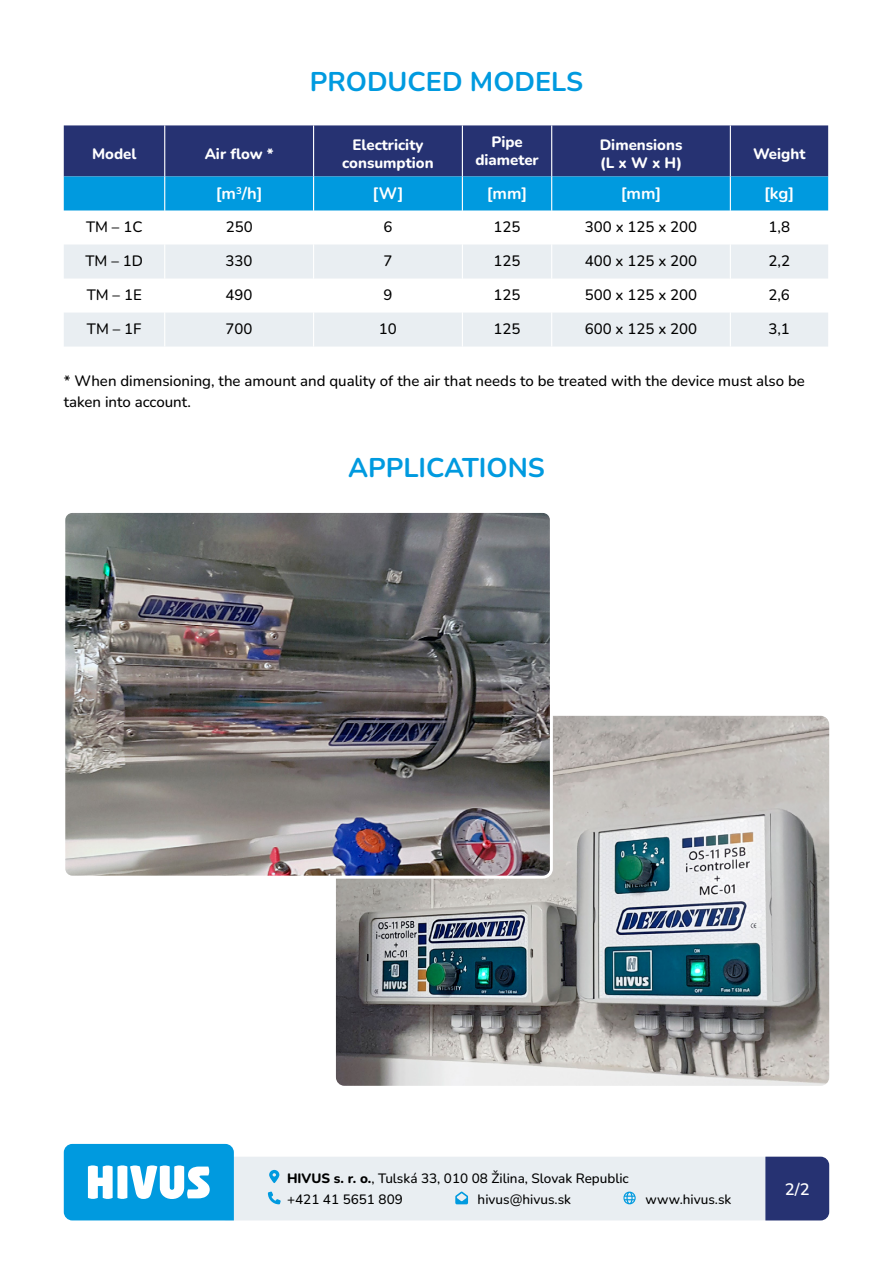
<style>
.page{position:relative;width:893px;height:1263px;background:#fff}
.page>*{position:absolute;margin:0;border:0;box-sizing:border-box;transform-origin:0 0}
.t1{font:700 27px "Nunito";color:#009adf}
.t2{font:700 16.5px "Nunito";color:#fff}
.t3{font:600 16.5px "Nunito";color:#fff}
.t4{font:500 15px/21px "Nunito";color:#000}
.t5{font:800 15px/18px "Nunito";color:#fff;text-align:center}
.t6{font:500 13.5px "Nunito";color:#000}
.s1{font-weight:800}
</style>
<div class="page">
<div style="left:219px;top:1157px;width:610px;height:63px;background:#e9eef2;border-radius:9px"></div>
<svg style="left:64px;top:1144px;width:170px;height:76px"></svg>
<svg style="left:268px;top:1191px;width:13px;height:13px"></svg>
<svg style="left:455px;top:1191px;width:13px;height:13px"></svg>
<svg style="left:623px;top:1191px;width:13px;height:13px"></svg>
<div style="left:765px;top:1157px;width:64px;height:63px;background:#263272"></div>
<svg style="left:269px;top:1170px;width:10px;height:13px"></svg>
<svg style="left:64px;top:125px;width:764px;height:85px;background:#195c9e"></svg>
<svg style="left:64px;top:244px;width:764px;height:103px;fill:#e9eef2"></svg>
<hr style="left:164px;top:125px;width:1px;height:51px;background:#fff">
<hr style="left:313px;top:125px;width:1px;height:51px;background:#fff">
<hr style="left:462px;top:125px;width:1px;height:51px;background:#fff">
<hr style="left:551px;top:125px;width:1px;height:51px;background:#fff">
<hr style="left:730px;top:125px;width:1px;height:51px;background:#fff">
<hr style="left:164px;top:176px;width:1px;height:34px;background:#fff">
<hr style="left:313px;top:176px;width:1px;height:34px;background:#fff">
<hr style="left:462px;top:176px;width:1px;height:34px;background:#fff">
<hr style="left:551px;top:176px;width:1px;height:34px;background:#fff">
<hr style="left:730px;top:176px;width:1px;height:34px;background:#fff">
<hr style="left:164px;top:244px;width:1px;height:35px;background:#fff">
<hr style="left:313px;top:244px;width:1px;height:35px;background:#fff">
<hr style="left:462px;top:244px;width:1px;height:35px;background:#fff">
<hr style="left:551px;top:244px;width:1px;height:35px;background:#fff">
<hr style="left:730px;top:244px;width:1px;height:35px;background:#fff">
<hr style="left:164px;top:279px;width:1px;height:34px;background:#fff">
<hr style="left:313px;top:279px;width:1px;height:34px;background:#fff">
<hr style="left:462px;top:279px;width:1px;height:34px;background:#fff">
<hr style="left:551px;top:279px;width:1px;height:34px;background:#fff">
<hr style="left:730px;top:279px;width:1px;height:34px;background:#fff">
<hr style="left:164px;top:313px;width:1px;height:34px;background:#fff">
<hr style="left:313px;top:313px;width:1px;height:34px;background:#fff">
<hr style="left:462px;top:313px;width:1px;height:34px;background:#fff">
<hr style="left:551px;top:313px;width:1px;height:34px;background:#fff">
<hr style="left:730px;top:313px;width:1px;height:34px;background:#fff">
<img style="left:336px;top:716px;width:493px;height:370px">
<img style="left:66px;top:514px;width:483px;height:361px">
<div style="left:62px;top:510px;width:491px;height:369px;border:3px solid #fff;border-radius:9px"></div>
<h1 class="t1" style="left:310px;top:63px;width:275px">PRODUCED MODELS</h1>
<p class="t5" style="left:92px;top:144px;width:46px">Model</p>
<p class="t5" style="left:205px;top:144px;width:70px">Air flow *</p>
<p class="t5" style="left:342px;top:135px;width:93px">Electricity consumption</p>
<p class="t5" style="left:475px;top:132px;width:65px">Pipe diameter</p>
<p class="t5" style="left:600px;top:135px;width:84px;text-align:left">Dimensions (L x W x H)</p>
<p class="t5" style="left:753px;top:144px;width:54px">Weight</p>
<p class="t2" style="left:216px;top:182px;width:48px">[m<sup>3</sup>/h]</p>
<p class="t2" style="left:372px;top:182px;width:33px">[W]</p>
<p class="t2" style="left:487px;top:182px;width:42px">[mm]</p>
<p class="t2" style="left:621px;top:182px;width:42px">[mm]</p>
<p class="t2" style="left:764px;top:182px;width:32px">[kg]</p>
<p class="t4" style="left:86px;top:215px;width:58px">TM – 1C</p>
<p class="t4" style="left:226px;top:215px;width:28px">250</p>
<p class="t4" style="left:383px;top:215px;width:10px">6</p>
<p class="t4" style="left:494px;top:215px;width:28px">125</p>
<p class="t4" style="left:585px;top:215px;width:114px">300 x 125 x 200</p>
<p class="t4" style="left:768px;top:215px;width:23px">1,8</p>
<p class="t4" style="left:85px;top:249px;width:59px">TM – 1D</p>
<p class="t4" style="left:226px;top:249px;width:28px">330</p>
<p class="t4" style="left:383px;top:249px;width:10px">7</p>
<p class="t4" style="left:494px;top:249px;width:28px">125</p>
<p class="t4" style="left:585px;top:249px;width:114px">400 x 125 x 200</p>
<p class="t4" style="left:768px;top:249px;width:23px">2,2</p>
<p class="t4" style="left:87px;top:283px;width:57px">TM – 1E</p>
<p class="t4" style="left:226px;top:283px;width:28px">490</p>
<p class="t4" style="left:383px;top:283px;width:10px">9</p>
<p class="t4" style="left:493px;top:283px;width:28px">125</p>
<p class="t4" style="left:585px;top:283px;width:114px">500 x 125 x 200</p>
<p class="t4" style="left:768px;top:283px;width:23px">2,6</p>
<p class="t4" style="left:87px;top:317px;width:56px">TM – 1F</p>
<p class="t4" style="left:226px;top:317px;width:28px">700</p>
<p class="t4" style="left:379px;top:317px;width:19px">10</p>
<p class="t4" style="left:493px;top:317px;width:28px">125</p>
<p class="t4" style="left:585px;top:317px;width:114px">600 x 125 x 200</p>
<p class="t4" style="left:768px;top:317px;width:23px">3,1</p>
<p class="t4" style="left:64px;top:370px;width:743px">* When dimensioning, the amount and quality of the air that needs to be treated with the device must also be taken into account.</p>
<h1 class="t1" style="left:348px;top:449px;width:198px">APPLICATIONS</h1>
<p class="t6" style="left:287px;top:1169px;width:343px"><span class="s1">HIVUS s. r. o.</span>, Tulská 33, 010 08 Žilina, Slovak Republic</p>
<p class="t6" style="left:287px;top:1190px;width:117px">+421 41 5651 809</p>
<p class="t6" style="left:478px;top:1190px;width:95px">hivus@hivus.sk</p>
<p class="t6" style="left:645px;top:1190px;width:87px">www.hivus.sk</p>
<p class="t3" style="left:785px;top:1177px;width:26px">2/2</p>
</div>
